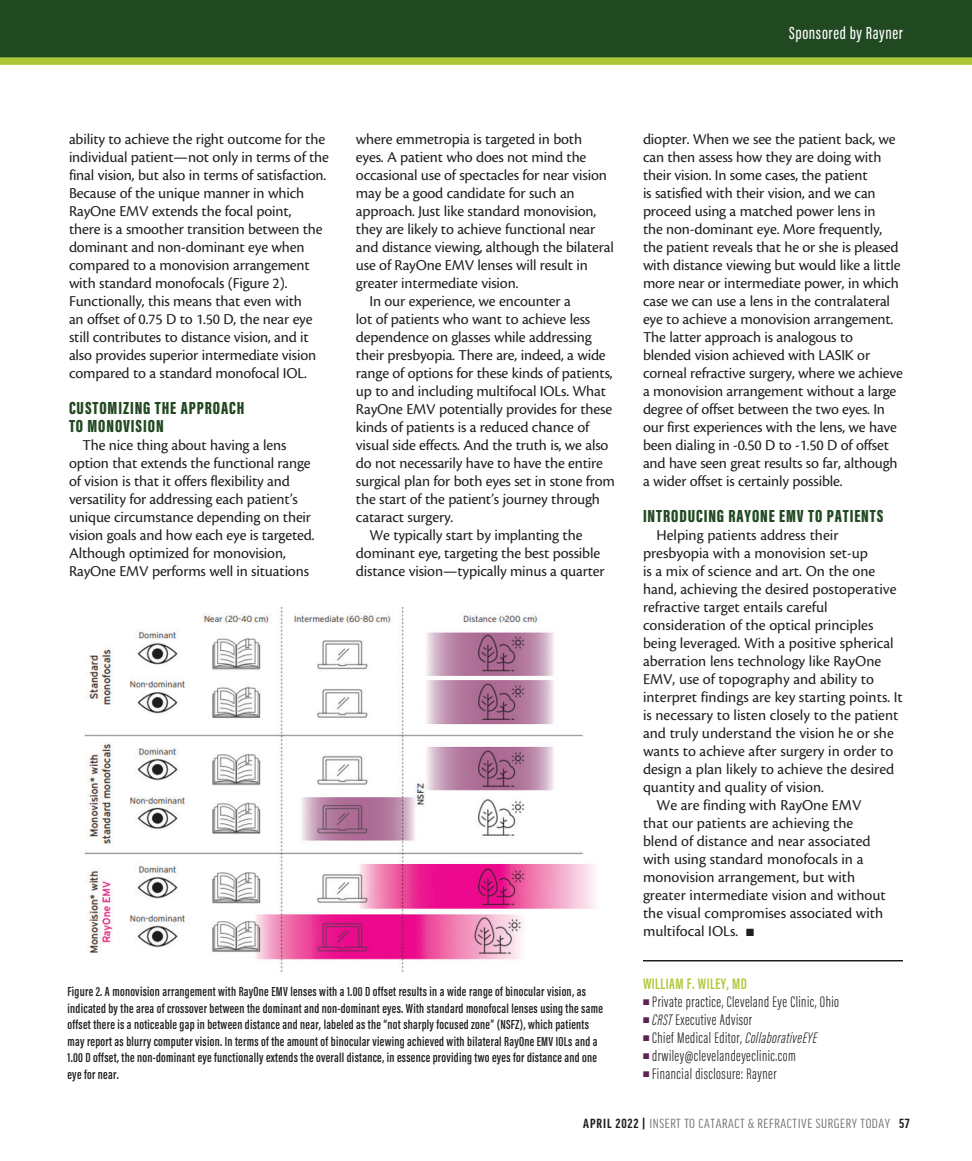
<style>
.page{position:relative;width:972px;height:1161px;background:#fff}
.page>*{position:absolute;margin:0;border:0;box-sizing:border-box;transform-origin:0 0}
.t1{font:900 18px/18px "Acumin Pro Extra Cond";letter-spacing:.05em;color:#204821}
.t2{font:500 18px "Acumin Pro Extra Cond";letter-spacing:.035em;color:#fff}
.t3{font:15.75px/18px "Cronos Pro";letter-spacing:-.01em;color:#231f20}
.t4{font:300 15.75px "Acumin Pro Extra Cond";letter-spacing:.03em;color:#231f20}
.t5{font:600 15.75px "Acumin Pro Extra Cond";letter-spacing:.03em;color:#adc737}
.t6{font:extra-condensed 14.1px "Good Headline Pro";letter-spacing:.035em;color:#6c6d70;scale:1.11 1}
.t7{font:600 13.5px/16.5px "Acumin Pro Extra Cond";letter-spacing:.02em;color:#231f20}
.s1{color:#5d2355}
.s2{font-style:italic}
.s3{font-weight:700;color:#231f20}
</style>
<div class="page">
<div style="left:0;top:0;width:972px;height:63px;background:#204821"></div>
<div style="left:0;top:57px;width:972px;height:8px;background:#adc737"></div>
<hr style="left:643px;top:960px;width:260px;height:2px;background:#231f20">
<img style="left:84px;top:608px;width:511px;height:365px">
<p class="t2" style="left:789px;top:22px;width:115px">Sponsored by Rayner</p>
<p class="t3" style="left:69px;top:130px;width:262px">ability to achieve the right outcome for the individual patient—not only in terms of the final vision, but also in terms of satisfaction.<br>Because of the unique manner in which RayOne EMV extends the focal point,<br>there is a smoother transition between the dominant and non-dominant eye when compared to a monovision arrangement with standard monofocals (Figure 2).<br>Functionally, this means that even with<br>an offset of 0.75 D to 1.50 D, the near eye still contributes to distance vision, and it also provides superior intermediate vision compared to a standard monofocal IOL.</p>
<p class="t1" style="left:69px;top:399px;width:177px">CUSTOMIZING THE APPROACH<br>TO MONOVISION</p>
<p class="t3" style="left:69px;top:436px;width:247px;text-indent:13px">The nice thing about having a lens option that extends the functional range of vision is that it offers flexibility and versatility for addressing each patient’s unique circumstance depending on their vision goals and how each eye is targeted.<br>Although optimized for monovision, RayOne EMV performs well in situations</p>
<p class="t3" style="left:356px;top:130px;width:228px">where emmetropia is targeted in both</p>
<p class="t3" style="left:356px;top:148px;width:232px">eyes. A patient who does not mind the</p>
<p class="t3" style="left:356px;top:166px;width:252px">occasional use of spectacles for near vision</p>
<p class="t3" style="left:356px;top:184px;width:220px">may be a good candidate for such an</p>
<p class="t3" style="left:356px;top:202px;width:242px">approach. Just like standard monovision,</p>
<p class="t3" style="left:356px;top:220px;width:241px">they are likely to achieve functional near</p>
<p class="t3" style="left:356px;top:238px;width:260px">and distance viewing, although the bilateral</p>
<p class="t3" style="left:356px;top:256px;width:234px">use of RayOne EMV lenses will result in</p>
<p class="t3" style="left:356px;top:274px;width:164px">greater intermediate vision.</p>
<p class="t3" style="left:369px;top:292px;width:203px">In our experience, we encounter a</p>
<p class="t3" style="left:356px;top:310px;width:236px">lot of patients who want to achieve less</p>
<p class="t3" style="left:356px;top:328px;width:237px">dependence on glasses while addressing</p>
<p class="t3" style="left:356px;top:346px;width:251px">their presbyopia. There are, indeed, a wide</p>
<p class="t3" style="left:356px;top:364px;width:258px">range of options for these kinds of patients,</p>
<p class="t3" style="left:356px;top:382px;width:252px">up to and including multifocal IOLs. What</p>
<p class="t3" style="left:356px;top:400px;width:258px">RayOne EMV potentially provides for these</p>
<p class="t3" style="left:356px;top:418px;width:235px">kinds of patients is a reduced chance of</p>
<p class="t3" style="left:356px;top:436px;width:254px">visual side effects. And the truth is, we also</p>
<p class="t3" style="left:356px;top:454px;width:249px">do not necessarily have to have the entire</p>
<p class="t3" style="left:356px;top:472px;width:261px">surgical plan for both eyes set in stone from</p>
<p class="t3" style="left:356px;top:490px;width:245px">the start of the patient’s journey through</p>
<p class="t3" style="left:356px;top:508px;width:99px">cataract surgery.</p>
<p class="t3" style="left:369px;top:526px;width:214px">We typically start by implanting the</p>
<p class="t3" style="left:356px;top:544px;width:246px">dominant eye, targeting the best possible</p>
<p class="t3" style="left:356px;top:562px;width:250px">distance vision—typically minus a quarter</p>
<p class="t7" style="left:68px;top:983px;width:537px">Figure 2. A monovision arrangement with RayOne EMV lenses with a 1.00 D offset results in a wide range of binocular vision, as indicated by the area of crossover between the dominant and non-dominant eyes. With standard monofocal lenses using the same offset there is a noticeable gap in between distance and near, labeled as the “not sharply focused zone” (NSFZ), which patients may report as blurry computer vision. In terms of the amount of binocular viewing achieved with bilateral RayOne EMV IOLs and a 1.00 D offset, the non-dominant eye functionally extends the overall distance, in essence providing two eyes for distance and one eye for near.</p>
<p class="t3" style="left:643px;top:130px;width:262px">diopter. When we see the patient back, we can then assess how they are doing with their vision. In some cases, the patient<br>is satisfied with their vision, and we can proceed using a matched power lens in<br>the non-dominant eye. More frequently, the patient reveals that he or she is pleased with distance viewing but would like a little more near or intermediate power, in which case we can use a lens in the contralateral eye to achieve a monovision arrangement.<br>The latter approach is analogous to blended vision achieved with LASIK or corneal refractive surgery, where we achieve a monovision arrangement without a large degree of offset between the two eyes. In our first experiences with the lens, we have been dialing in -0.50 D to -1.50 D of offset and have seen great results so far, although a wider offset is certainly possible.</p>
<p class="t1" style="left:643px;top:507px;width:242px">INTRODUCING RAYONE EMV TO PATIENTS</p>
<p class="t3" style="left:657px;top:526px;width:184px">Helping patients address their</p>
<p class="t3" style="left:643px;top:544px;width:227px">presbyopia with a monovision set-up</p>
<p class="t3" style="left:643px;top:562px;width:234px">is a mix of science and art. On the one</p>
<p class="t3" style="left:643px;top:580px;width:255px">hand, achieving the desired postoperative</p>
<p class="t3" style="left:643px;top:598px;width:186px">refractive target entails careful</p>
<p class="t3" style="left:643px;top:616px;width:232px">consideration of the optical principles</p>
<p class="t3" style="left:643px;top:634px;width:252px">being leveraged. With a positive spherical</p>
<p class="t3" style="left:643px;top:652px;width:240px">aberration lens technology like RayOne</p>
<p class="t3" style="left:643px;top:670px;width:232px">EMV, use of topography and ability to</p>
<p class="t3" style="left:643px;top:688px;width:261px">interpret findings are key starting points. It</p>
<p class="t3" style="left:643px;top:706px;width:257px">is necessary to listen closely to the patient</p>
<p class="t3" style="left:643px;top:724px;width:252px">and truly understand the vision he or she</p>
<p class="t3" style="left:643px;top:742px;width:252px">wants to achieve after surgery in order to</p>
<p class="t3" style="left:643px;top:760px;width:253px">design a plan likely to achieve the desired</p>
<p class="t3" style="left:643px;top:778px;width:183px">quantity and quality of vision.</p>
<p class="t3" style="left:657px;top:796px;width:206px">We are finding with RayOne EMV</p>
<p class="t3" style="left:643px;top:814px;width:212px">that our patients are achieving the</p>
<p class="t3" style="left:643px;top:832px;width:229px">blend of distance and near associated</p>
<p class="t3" style="left:643px;top:850px;width:222px">with using standard monofocals in a</p>
<p class="t3" style="left:643px;top:868px;width:214px">monovision arrangement, but with</p>
<p class="t3" style="left:643px;top:886px;width:244px">greater intermediate vision and without</p>
<p class="t3" style="left:643px;top:904px;width:242px">the visual compromises associated with</p>
<p class="t3" style="left:643px;top:922px;width:113px">multifocal IOLs. ■</p>
<p class="t5" style="left:643px;top:974px;width:105px">WILLIAM F. WILEY, MD</p>
<p class="t4" style="left:643px;top:992px;width:198px"><span class="s1">■</span> Private practice, Cleveland Eye Clinic, Ohio</p>
<p class="t4" style="left:643px;top:1010px;width:111px"><span class="s1">■</span> <span class="s2">CRST</span> Executive Advisor</p>
<p class="t4" style="left:643px;top:1028px;width:176px"><span class="s1">■</span> Chief Medical Editor, <span class="s2">CollaborativeEYE</span></p>
<p class="t4" style="left:643px;top:1046px;width:154px"><span class="s1">■</span> drwiley@clevelandeyeclinic.com</p>
<p class="t4" style="left:643px;top:1064px;width:135px"><span class="s1">■</span> Financial disclosure: Rayner</p>
<p class="t6" style="left:583px;top:1117px;width:296px"><span class="s3">APRIL 2022 |</span> INSERT TO CATARACT &amp; REFRACTIVE SURGERY TODAY <span class="s3">57</span></p>
</div>
